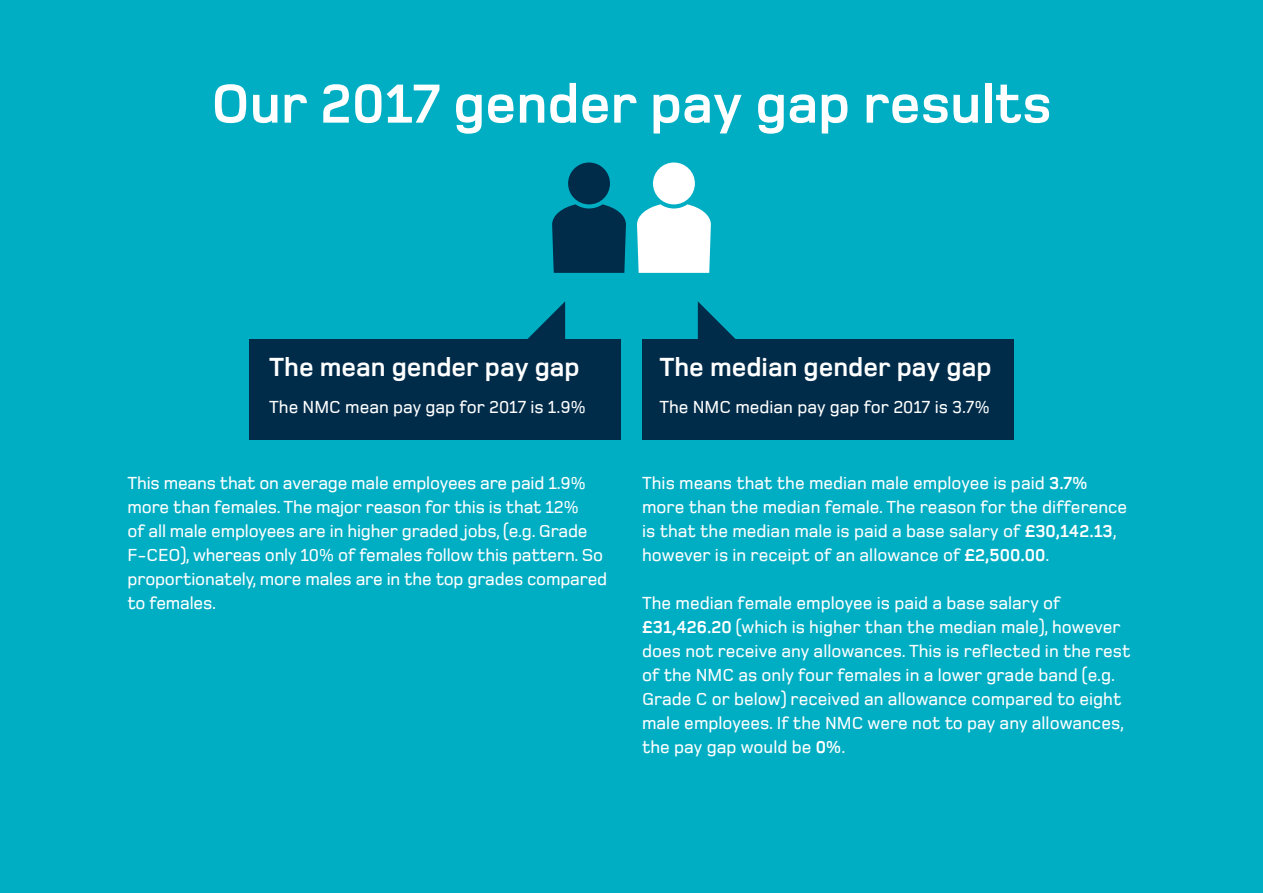
<style>
.page{position:relative;width:1263px;height:893px;background:#00aec4}
.page>*{position:absolute;margin:0;border:0;box-sizing:border-box;transform-origin:0 0}
.t1{font:700 57px "Foundry Monoline";color:#fff}
.t2{font:700 27px "Foundry Monoline";color:#fff}
.t3{font:500 18px/24px "Foundry Monoline";color:#fff}
.s1{font-weight:700}
</style>
<div class="page">
<div style="left:568px;top:163px;width:42px;height:41px;background:#002c4a;border-radius:50%"></div>
<svg style="left:552px;top:204px;width:74px;height:69px;background:#003754"></svg>
<div style="left:653px;top:163px;width:42px;height:41px;background:#fff;border-radius:50%"></div>
<svg style="left:637px;top:204px;width:74px;height:69px;background:#e7f7f9"></svg>
<div style="left:249px;top:339px;width:372px;height:100px;background:#002c4a"></div>
<svg style="left:527px;top:301px;width:38px;height:38px"></svg>
<div style="left:642px;top:339px;width:372px;height:100px;background:#002c4a"></div>
<svg style="left:698px;top:301px;width:38px;height:38px"></svg>
<h1 class="t1" style="left:211px;top:73px;width:842px">Our 2017 gender pay gap results</h1>
<h2 class="t2" style="left:269px;top:353px;width:312px">The mean gender pay gap</h2>
<p class="t3" style="left:269px;top:395px;width:318px">The NMC mean pay gap for 2017 is 1.9%</p>
<p class="t3" style="left:128px;top:471px;width:481px">This means that on average male employees are paid 1.9% more than females. The major reason for this is that 12%<br>of all male employees are in higher graded jobs, (e.g. Grade F-CEO), whereas only 10% of females follow this pattern. So proportionately, more males are in the top grades compared to females.</p>
<h2 class="t2" style="left:659px;top:353px;width:334px">The median gender pay gap</h2>
<p class="t3" style="left:659px;top:395px;width:332px">The NMC median pay gap for 2017 is 3.7%</p>
<p class="t3" style="left:642px;top:471px;width:487px">This means that the median male employee is paid <span class="s1">3.7% </span>more than the median female. The reason for the difference is that the median male is paid a base salary of <span class="s1">£30,142.13</span>, however is in receipt of an allowance of <span class="s1">£2,500.00</span>.</p>
<p class="t3" style="left:642px;top:591px;width:490px">The median female employee is paid a base salary of <span class="s1">£31,426.20</span> (which is higher than the median male), however does not receive any allowances. This is reflected in the rest of the NMC as only four females in a lower grade band (e.g.<br>Grade C or below) received an allowance compared to eight male employees. If the NMC were not to pay any allowances, the pay gap would be <span class="s1">0%</span>.</p>
</div>
